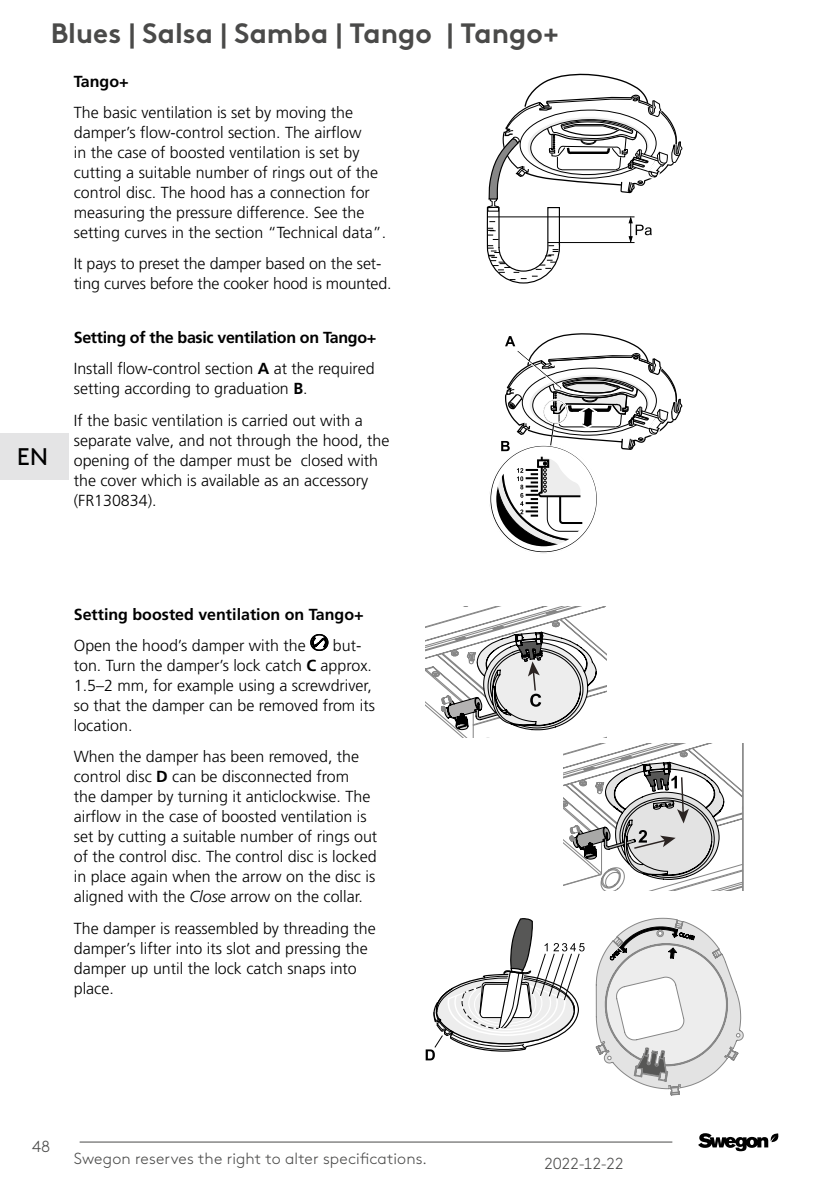
<style>
.page{position:relative;width:840px;height:1191px;background:#fff}
.page>*{position:absolute;margin:0;border:0;box-sizing:border-box;transform-origin:0 0}
.t1{font:700 28px "Swegon Brown";color:#4a4a49}
.t2{font:24px "Swegon Brown";color:#000}
.Leipis{font:16px/20px "Frutiger LT 45 Lt";color:#000}
.t3{font:300 16px "Swegon Brown";letter-spacing:.005em;color:#4a4a49}
.Leipis-2{font:16px "Frutiger LT 65 Bd";letter-spacing:-.02em;color:#000}
.Leipis-3{font:16px "Frutiger LT 65 Bd";color:#000}
.s1{font-family:"Frutiger LT 65 Bd"}
.s2{font-family:"Frutiger LT 46 Lt It"}
</style>
<div class="page">
<div style="left:0;top:433px;width:69px;height:46px;background:#e4e4e5"></div>
<hr style="left:80px;top:1141px;width:592px;height:1px;background:#4a4a49">
<svg style="left:698px;top:1133px;width:80px;height:18px"></svg>
<svg style="left:310px;top:634px;width:19px;height:17px"></svg>
<svg style="left:486px;top:74px;width:196px;height:209px"></svg>
<svg style="left:494px;top:333px;width:188px;height:217px"></svg>
<svg style="left:595px;top:918px;width:148px;height:177px"></svg>
<svg style="left:425px;top:918px;width:159px;height:142px"></svg>
<svg style="left:425px;top:607px;width:318px;height:284px"></svg>
<h1 class="t1" style="left:51px;top:11px;width:509px">Blues | Salsa | Samba | Tango | Tango+</h1>
<p class="Leipis-2" style="left:74px;top:72px;width:56px">Tango+</p>
<p class="Leipis" style="left:74px;top:103px;width:314px">The basic ventilation is set by moving the damper’s flow-control section. The airflow<br>in the case of boosted ventilation is set by cutting a suitable number of rings out of the control disc. The hood has a connection for measuring the pressure difference. See the setting curves in the section “Technical data”.</p>
<p class="Leipis" style="left:74px;top:254px;width:319px">It pays to preset the damper based on the set&shy;ting curves before the cooker hood is mounted.</p>
<p class="Leipis-2" style="left:74px;top:328px;width:304px">Setting of the basic ventilation on Tango+</p>
<p class="Leipis" style="left:74px;top:359px;width:302px">Install flow-control section <span class="s1">A</span> at the required setting according to graduation <span class="s1">B</span>.</p>
<p class="Leipis" style="left:74px;top:410px;width:317px">If the basic ventilation is carried out with a separate valve, and not through the hood, the opening of the damper must be closed with the cover which is available as an accessory (FR130834).</p>
<h2 class="t2" style="left:17px;top:439px;width:33px">EN</h2>
<p class="Leipis-3" style="left:74px;top:604px;width:291px">Setting boosted ventilation on Tango+</p>
<p class="Leipis" style="left:74px;top:635px;width:233px">Open the hood’s damper with the</p>
<p class="Leipis" style="left:74px;top:635px;width:302px;text-indent:259px">but&shy;ton. Turn the damper’s lock catch <span class="s1">C</span> approx.<br>1.5–2 mm, for example using a screwdriver, so that the damper can be removed from its location.</p>
<p class="Leipis" style="left:74px;top:747px;width:305px">When the damper has been removed, the control disc <span class="s1">D</span> can be disconnected from<br>the damper by turning it anticlockwise. The airflow in the case of boosted ventilation is set by cutting a suitable number of rings out of the control disc. The control disc is locked in place again when the arrow on the disc is aligned with the <span class="s2">Close</span> arrow on the collar.</p>
<p class="Leipis" style="left:74px;top:918px;width:303px">The damper is reassembled by threading the damper’s lifter into its slot and pressing the damper up until the lock catch snaps into place.</p>
<p class="t3" style="left:32px;top:1135px;width:20px">48</p>
<p class="t3" style="left:74px;top:1146px;width:354px">Swegon reserves the right to alter specifications.</p>
<p class="t3" style="left:544px;top:1151px;width:81px">2022-12-22</p>
</div>
